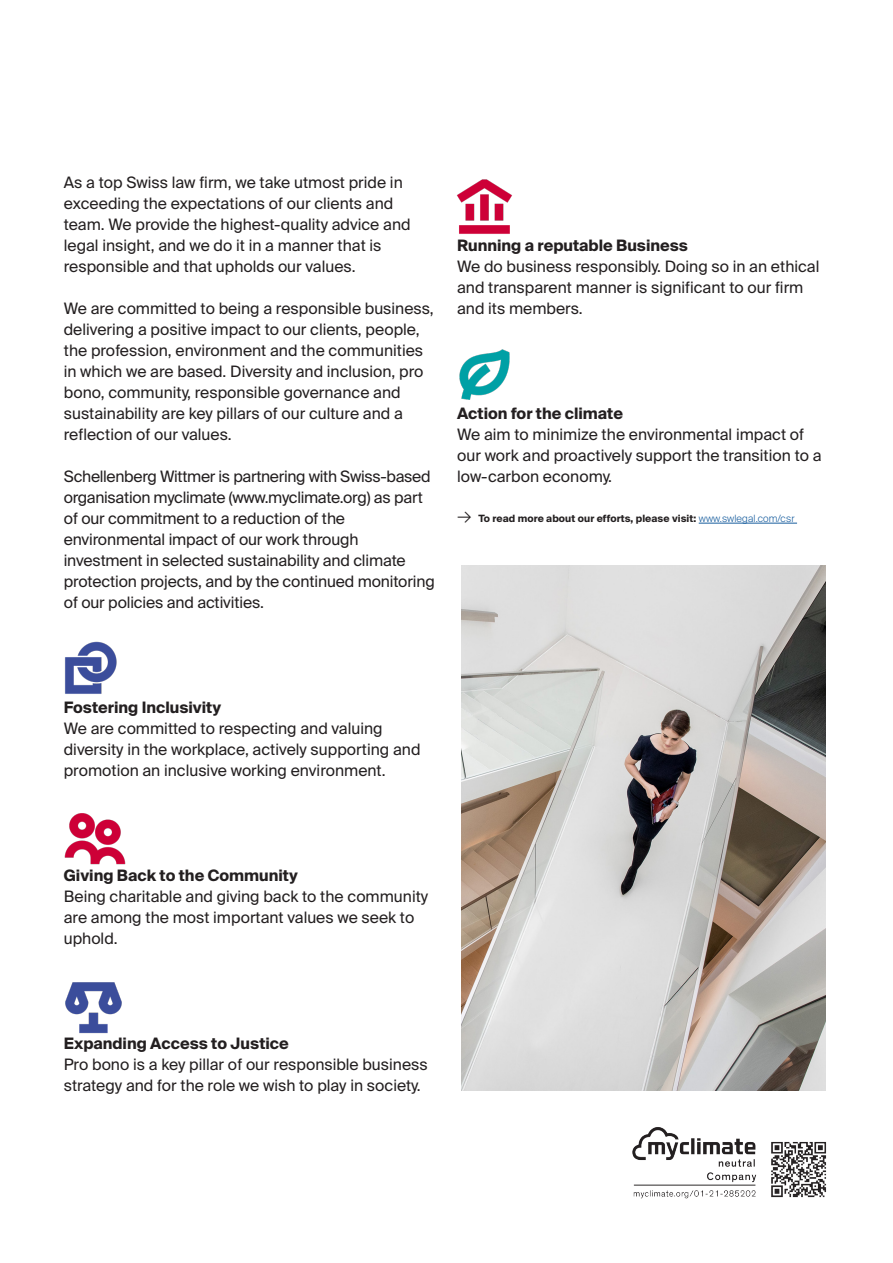
<style>
.page{position:relative;width:893px;height:1263px;background:#fff}
.page>*{position:absolute;margin:0;border:0;box-sizing:border-box;transform-origin:0 0}
.Lauftext_ohne_Einz{font:15.75px/21px "Suisse Intl";color:#231f20}
.Lauftext_ohne_Einz-2{font:15.75px/21px "Suisse Intl";letter-spacing:-.02em;color:#231f20}
.Zwischenüberschrif{font:700 15.75px "Suisse Intl";color:#231f20}
.Textanhang_5mm_-5m{font:700 10.05px "Suisse Intl";letter-spacing:.01em;color:#231f20}
.s1{font-weight:300;font-size:18px}
.s2{font-weight:300;color:#175d9e}
</style>
<div class="page">
<img style="left:65px;top:641px;width:52px;height:53px">
<hr style="left:699px;top:523px;width:98px;height:1px;background:#175d9e">
<img style="left:64px;top:813px;width:62px;height:52px">
<img style="left:65px;top:982px;width:57px;height:52px">
<img style="left:457px;top:179px;width:55px;height:55px">
<img style="left:459px;top:349px;width:51px;height:51px">
<img style="left:461px;top:565px;width:364px;height:525px">
<img style="left:632px;top:1127px;width:195px;height:72px">
<p class="Lauftext_ohne_Einz" style="left:64px;top:172px;width:340px">As a top Swiss law firm, we take utmost pride in</p>
<p class="Lauftext_ohne_Einz" style="left:64px;top:193px;width:348px">exceeding the expectations of our clients and team. We provide the highest-quality advice and legal insight, and we do it in a manner that is</p>
<p class="Lauftext_ohne_Einz" style="left:64px;top:256px;width:293px">responsible and that upholds our values.</p>
<p class="Lauftext_ohne_Einz" style="left:64px;top:298px;width:371px">We are committed to being a responsible business, delivering a positive impact to our clients, people, the profession, environment and the communities in which we are based. Diversity and inclusion, pro bono, community, responsible governance and sustainability are key pillars of our culture and a reflection of our values.</p>
<p class="Lauftext_ohne_Einz-2" style="left:64px;top:466px;width:368px">Schellenberg Wittmer is partnering with Swiss-based organisation myclimate (www.myclimate.org) as part of our commitment to a reduction of the</p>
<p class="Lauftext_ohne_Einz" style="left:64px;top:529px;width:296px">environmental impact of our work through</p>
<p class="Lauftext_ohne_Einz" style="left:64px;top:550px;width:372px">investment in selected sustainability and climate protection projects, and by the continued monitoring of our policies and activities.</p>
<p class="Zwischenüberschrif" style="left:457px;top:236px;width:232px">Running a reputable Business</p>
<p class="Lauftext_ohne_Einz" style="left:457px;top:256px;width:364px">We do business responsibly. Doing so in an ethical and transparent manner is significant to our firm and its members.</p>
<p class="Zwischenüberschrif" style="left:457px;top:404px;width:167px">Action for the climate</p>
<p class="Lauftext_ohne_Einz" style="left:457px;top:424px;width:366px">We aim to minimize the environmental impact of our work and proactively support the transition to a low-carbon economy.</p>
<p class="Textanhang_5mm_-5m" style="left:457px;top:513px;width:339px"><span class="s1">→</span> To read more about our efforts, please visit: <span class="s2">www.swlegal.com/csr</span></p>
<p class="Zwischenüberschrif" style="left:64px;top:698px;width:159px">Fostering Inclusivity</p>
<p class="Lauftext_ohne_Einz" style="left:64px;top:718px;width:358px">We are committed to respecting and valuing diversity in the workplace, actively supporting and promotion an inclusive working environment.</p>
<p class="Zwischenüberschrif" style="left:64px;top:866px;width:236px">Giving Back to the Community</p>
<p class="Lauftext_ohne_Einz" style="left:64px;top:886px;width:366px">Being charitable and giving back to the community are among the most important values we seek to uphold.</p>
<p class="Zwischenüberschrif" style="left:64px;top:1034px;width:227px">Expanding Access to Justice</p>
<p class="Lauftext_ohne_Einz" style="left:64px;top:1054px;width:365px">Pro bono is a key pillar of our responsible business strategy and for the role we wish to play in society.</p>
</div>
